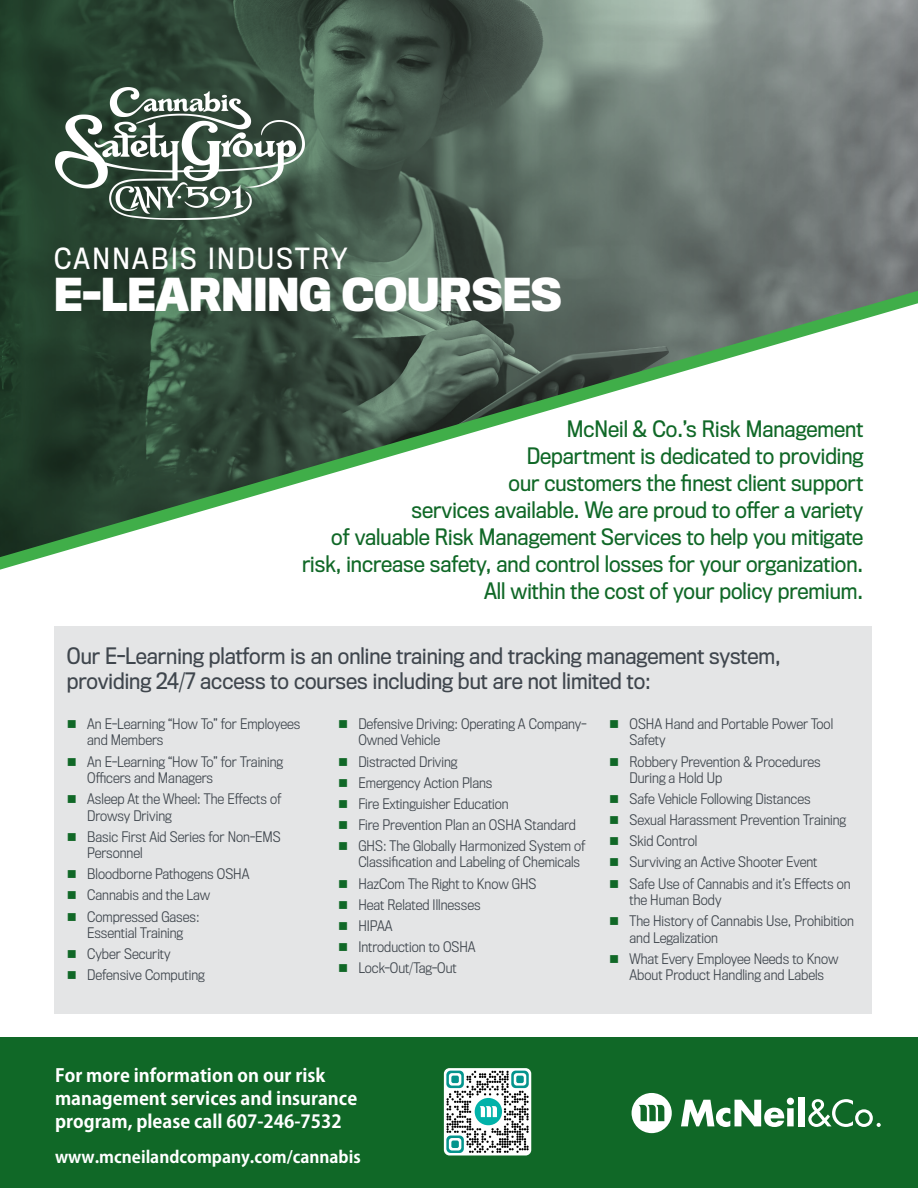
<style>
.page{position:relative;width:918px;height:1188px;background:#fff}
.page>*{position:absolute;margin:0;border:0;box-sizing:border-box;transform-origin:0 0}
.Bullets{font:700 42px "Titling Gothic FB Narrow";color:#fff}
.Bullets-2{font:27px "Titling Gothic FB Narrow";letter-spacing:.09em;color:#fff}
.t1{font:21px/27px "Titling Gothic FB Narrow";color:#106827;text-align:right}
.Benefits_bullets{font:21px/25.2px "Titling Gothic FB Narrow";color:#3f464d}
.t2{font:700 18px/23px "Adobe Gothic Std";color:#fff}
.t3{font:700 16.5px "Adobe Gothic Std";color:#fff}
.t4{font:300 13.5px/16.5px "Titling Gothic FB Narrow";color:#3f464d}
</style>
<div class="page">
<div style="left:54px;top:626px;width:818px;height:388px;background:#e4e5e6"></div>
<div style="left:0;top:1038px;width:918px;height:150px;background:#106827"></div>
<div style="left:798px;top:1097px;width:6px;height:29px;background:#fff"></div>
<svg style="left:808px;top:1099px;width:73px;height:28px"></svg>
<svg style="left:681px;top:1098px;width:113px;height:29px"></svg>
<svg style="left:632px;top:1093px;width:40px;height:40px"></svg>
<svg style="left:0;top:0;width:918px;height:270px;background:#596a60"></svg>
<svg style="left:0;top:270px;width:918px;height:300px"></svg>
<div style="left:444px;top:1068px;width:87px;height:87px;background:#fff;border-radius:6px"></div>
<svg style="left:446px;top:1071px;width:83px;height:82px"></svg>
<img style="left:56px;top:88px;width:248px;height:132px">
<p class="Bullets-2" style="left:54px;top:243px;width:295px">CANNABIS INDUSTRY</p>
<p class="Bullets" style="left:54px;top:271px;width:509px">E-LEARNING COURSES</p>
<p class="t1" style="left:302px;top:416px;width:563px">McNeil &amp; Co.’s Risk Management<br>Department is dedicated to providing<br>our customers the finest client support<br>services available. We are proud to offer a variety<br>of valuable Risk Management Services to help you mitigate risk, increase safety, and control losses for your organization.<br>All within the cost of your policy premium.</p>
<p class="Benefits_bullets" style="left:67px;top:644px;width:716px">Our E-Learning platform is an online training and tracking management system, providing 24/7 access to courses including but are not limited to:</p>
<p class="t4" style="left:87px;top:716px;width:215px">An E-Learning “How To” for Employees and Members</p>
<p class="t4" style="left:87px;top:753px;width:197px">An E-Learning “How To” for Training<br>Officers and Managers</p>
<p class="t4" style="left:87px;top:791px;width:196px">Asleep At the Wheel: The Effects of<br>Drowsy Driving</p>
<p class="t4" style="left:87px;top:829px;width:195px">Basic First Aid Series for Non-EMS<br>Personnel</p>
<p class="t4" style="left:87px;top:866px;width:164px">Bloodborne Pathogens OSHA</p>
<p class="t4" style="left:87px;top:887px;width:125px">Cannabis and the Law</p>
<p class="t4" style="left:87px;top:908px;width:114px">Compressed Gases:<br>Essential Training</p>
<p class="t4" style="left:87px;top:946px;width:85px">Cyber Security</p>
<p class="t4" style="left:87px;top:967px;width:119px">Defensive Computing</p>
<p class="t4" style="left:358px;top:716px;width:230px">Defensive Driving: Operating A Company-<br>Owned Vehicle</p>
<p class="t4" style="left:358px;top:753px;width:101px">Distracted Driving</p>
<p class="t4" style="left:358px;top:775px;width:136px">Emergency Action Plans</p>
<p class="t4" style="left:358px;top:796px;width:152px">Fire Extinguisher Education</p>
<p class="t4" style="left:358px;top:817px;width:219px">Fire Prevention Plan an OSHA Standard</p>
<p class="t4" style="left:358px;top:838px;width:229px">GHS: The Globally Harmonized System of<br>Classification and Labeling of Chemicals</p>
<p class="t4" style="left:358px;top:875px;width:180px">HazCom The Right to Know GHS</p>
<p class="t4" style="left:358px;top:897px;width:124px">Heat Related Illnesses</p>
<p class="t4" style="left:358px;top:918px;width:36px">HIPAA</p>
<p class="t4" style="left:358px;top:939px;width:119px">Introduction to OSHA</p>
<p class="t4" style="left:358px;top:960px;width:100px">Lock-Out/Tag-Out</p>
<p class="t2" style="left:55px;top:1065px;width:304px">For more information on our risk management services and insurance program, please call 607-246-7532</p>
<p class="t3" style="left:55px;top:1147px;width:307px">www.mcneilandcompany.com/cannabis</p>
<p class="t4" style="left:630px;top:716px;width:205px">OSHA Hand and Portable Power Tool<br>Safety</p>
<p class="t4" style="left:630px;top:753px;width:193px">Robbery Prevention &amp; Procedures<br>During a Hold Up</p>
<p class="t4" style="left:630px;top:791px;width:183px">Safe Vehicle Following Distances</p>
<p class="t4" style="left:630px;top:812px;width:218px">Sexual Harassment Prevention Training</p>
<p class="t4" style="left:630px;top:833px;width:69px">Skid Control</p>
<p class="t4" style="left:630px;top:854px;width:189px">Surviving an Active Shooter Event</p>
<p class="t4" style="left:630px;top:875px;width:223px">Safe Use of Cannabis and it’s Effects on the Human Body</p>
<p class="t4" style="left:630px;top:913px;width:226px">The History of Cannabis Use, Prohibition and Legalization</p>
<p class="t4" style="left:630px;top:951px;width:210px">What Every Employee Needs to Know<br>About Product Handling and Labels</p>
</div>
